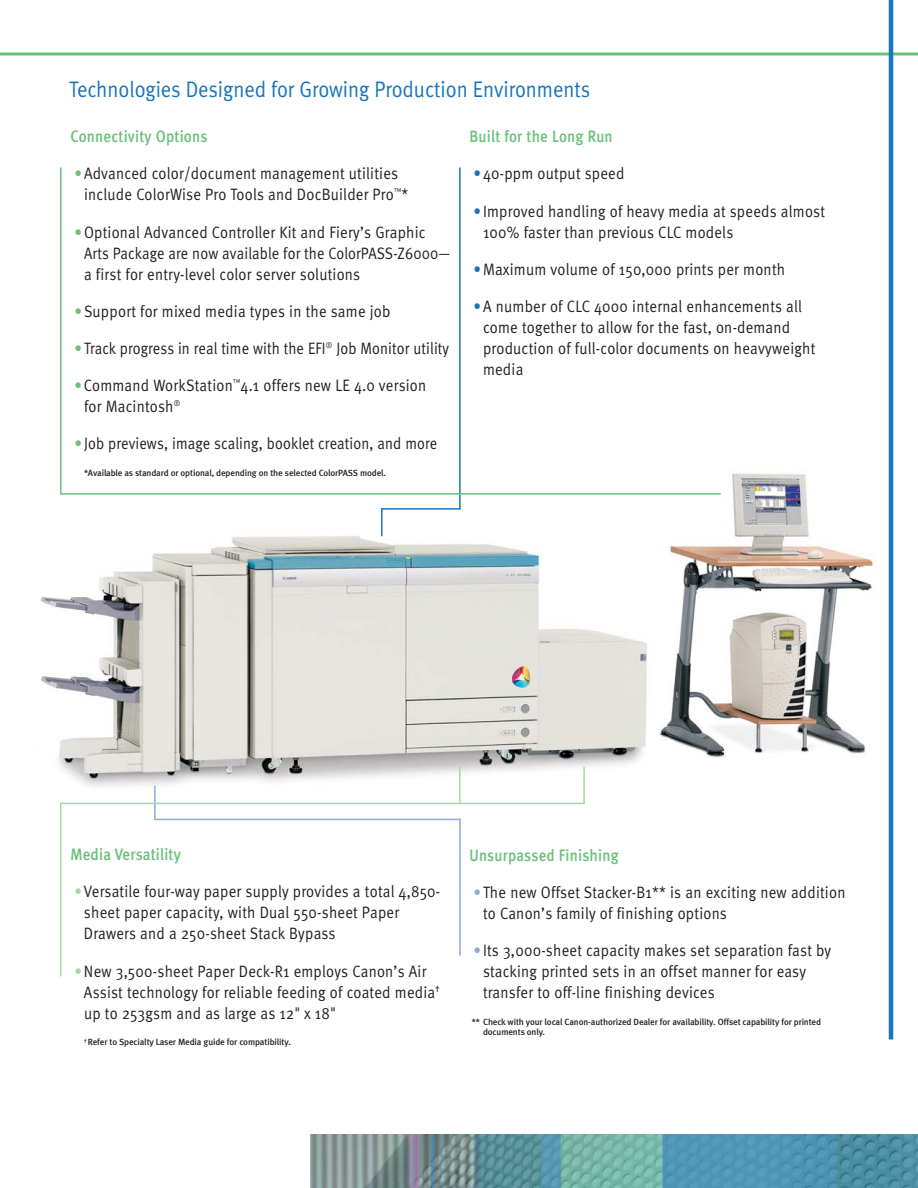
<style>
.page{position:relative;width:918px;height:1188px;background:#fff}
.page>*{position:absolute;margin:0;border:0;box-sizing:border-box;transform-origin:0 0}
.t1{font:22.5px "Meta Normal";color:#1875bc;scale:.9 1}
.t2{font:16.5px/21px "Meta Normal";letter-spacing:.015em;color:#231f20;scale:.9 1}
.t3{font:16.5px "Meta Normal";letter-spacing:.015em;color:#231f20;scale:.88 1}
.t4{font:500 16.5px "Meta";letter-spacing:.015em;color:#69c07a;scale:.9 1}
.t5{font:500 9px/10.5px "Meta";letter-spacing:-.01em;color:#231f20}
.s1{color:#69c07a}
.s2{color:#1875bc}
.s3{color:#a6d6aa}
.s4{color:#90acd9}
</style>
<div class="page">
<img style="left:40px;top:473px;width:835px;height:314px">
<img style="left:310px;top:1134px;width:608px;height:54px">
<svg style="left:0;top:52px;width:918px;height:4px;background:#8dcf9b"></svg>
<hr style="left:889px;top:0;width:4px;height:1040px;background:#1875bc">
<hr style="left:459px;top:819px;width:2px;height:137px;background:#90acd9">
<hr style="left:154px;top:786px;width:2px;height:33px;background:#90acd9">
<hr style="left:583px;top:767px;width:2px;height:37px;background:#a6d6aa">
<hr style="left:459px;top:767px;width:2px;height:37px;background:#a6d6aa">
<hr style="left:154px;top:819px;width:307px;height:1px;background:#90acd9">
<hr style="left:60px;top:803px;width:2px;height:173px;background:#a6d6aa">
<hr style="left:60px;top:168px;width:2px;height:326px;background:#69c07a">
<hr style="left:459px;top:168px;width:2px;height:341px;background:#1875bc">
<svg style="left:381px;top:510px;width:1px;height:26px"></svg>
<hr style="left:381px;top:508px;width:80px;height:2px;background:#1875bc">
<hr style="left:60px;top:493px;width:661px;height:2px;background:#69c07a">
<hr style="left:60px;top:803px;width:525px;height:1px;background:#a6d6aa">
<h1 class="t1" style="left:69px;top:81px;width:581px">Technologies Designed for Growing Production Environments</h1>
<p class="t4" style="left:70px;top:131px;width:154px">Connectivity Options</p>
<p class="t2" style="left:84px;top:165px;width:362px;text-indent:-10px"><span class="s1">•</span>Advanced color/document management utilities include ColorWise Pro Tools and DocBuilder Pro<sup>™</sup>*</p>
<p class="t2" style="left:84px;top:223px;width:409px;text-indent:-10px"><span class="s1">•</span>Optional Advanced Controller Kit and Fiery’s Graphic<br>Arts Package are now available for the ColorPASS-Z6000— a first for entry-level color server solutions</p>
<p class="t2" style="left:74px;top:302px;width:353px"><span class="s1">•</span>Support for mixed media types in the same job</p>
<p class="t3" style="left:74px;top:342px;width:427px"><span class="s1">•</span> Track progress in real time with the EFI<sup>®</sup> Job Monitor utility</p>
<p class="t2" style="left:84px;top:377px;width:382px;text-indent:-10px"><span class="s1">•</span>Command WorkStation<sup>™</sup>4.1 offers new LE 4.0 version for Macintosh<sup>®</sup></p>
<p class="t3" style="left:74px;top:438px;width:414px"><span class="s1">•</span> Job previews, image scaling, booklet creation, and more</p>
<p class="t5" style="left:84px;top:469px;width:304px">*Available as standard or optional, depending on the selected ColorPASS model.</p>
<p class="t4" style="left:470px;top:131px;width:160px">Built for the Long Run</p>
<p class="t2" style="left:473px;top:165px;width:169px"><span class="s2">•</span>40-ppm output speed</p>
<p class="t2" style="left:483px;top:202px;width:382px;text-indent:-10px"><span class="s2">•</span> Improved handling of heavy media at speeds almost<br>100% faster than previous CLC models</p>
<p class="t2" style="left:473px;top:260px;width:348px"><span class="s2">•</span>Maximum volume of 150,000 prints per month</p>
<p class="t2" style="left:483px;top:298px;width:371px;text-indent:-10px"><span class="s2">•</span>A number of CLC 4000 internal enhancements all come together to allow for the fast, on-demand production of full-color documents on heavyweight media</p>
<p class="t4" style="left:70px;top:849px;width:124px">Media Versatility</p>
<p class="t2" style="left:84px;top:883px;width:397px;text-indent:-10px"><span class="s3">•</span>Versatile four-way paper supply provides a total 4,850- sheet paper capacity, with Dual 550-sheet Paper<br>Drawers and a 250-sheet Stack Bypass</p>
<p class="t2" style="left:84px;top:962px;width:396px;text-indent:-10px"><span class="s3">•</span>New 3,500-sheet Paper Deck-R1 employs Canon’s Air<br>Assist technology for reliable feeding of coated media✝ up to 253gsm and as large as 12" x 18"</p>
<p class="t5" style="left:84px;top:1038px;width:208px">✝ Refer to Specialty Laser Media guide for compatibility.</p>
<p class="t4" style="left:470px;top:849px;width:167px">Unsurpassed Finishing</p>
<p class="t2" style="left:483px;top:883px;width:404px;text-indent:-10px"><span class="s4">•</span> The new Offset Stacker-B1** is an exciting new addition to Canon’s family of finishing options</p>
<p class="t2" style="left:483px;top:942px;width:388px;text-indent:-10px"><span class="s4">•</span> Its 3,000-sheet capacity makes set separation fast by stacking printed sets in an offset manner for easy transfer to off-line finishing devices</p>
<p class="t5" style="left:483px;top:1018px;width:340px;text-indent:-11px">** Check with your local Canon-authorized Dealer for availability. Offset capability for printed documents only.</p>
</div>
